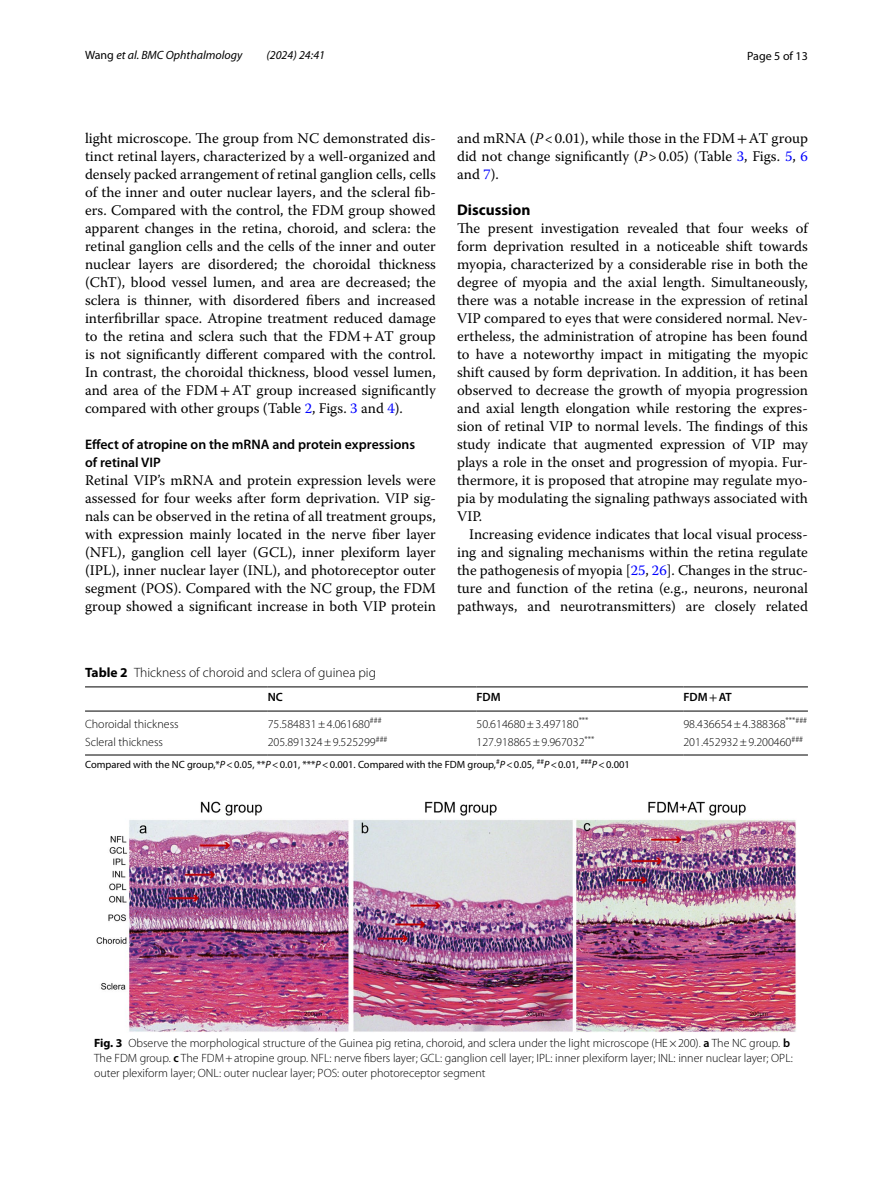
<style>
.page{position:relative;width:893px;height:1187px;background:#fff}
.page>*{position:absolute;margin:0;border:0;box-sizing:border-box;transform-origin:0 0}
.t1{font:700 15.45px "Myriad Pro";color:#000}
.t2{font:14.7px/18px "Warnock Pro";color:#000;text-align:justify}
.t3{font:600 13.8px/18px "Myriad Pro";color:#000}
.t4{font:300 13.5px "Myriad Pro";color:#000}
.t5{font:300 12px/15px "Myriad Pro";color:#000}
.t6{font:italic 12px "Myriad Pro";color:#000}
.t7{font:600 12px "Myriad Pro";color:#000}
.t8{font:12px "Myriad Pro";color:#000}
.t9{font:10.5px "Myriad Pro";color:#000}
.s1{font-style:normal}
.s2{font-family:"STIX"}
.s3{color:#00f}
.s4{font-weight:700}
.s5{font-style:italic}
.s6{font-family:"STIX";font-weight:400}
.s7{font-weight:600}
</style>
<div class="page">
<hr style="left:85px;top:686px;width:183px;height:1px;background:#000">
<hr style="left:85px;top:710px;width:183px;height:1px;background:#000">
<hr style="left:268px;top:686px;width:208px;height:1px;background:#000">
<hr style="left:268px;top:710px;width:208px;height:1px;background:#000">
<hr style="left:476px;top:686px;width:207px;height:1px;background:#000">
<hr style="left:476px;top:710px;width:207px;height:1px;background:#000">
<hr style="left:683px;top:686px;width:125px;height:1px;background:#000">
<hr style="left:683px;top:710px;width:125px;height:1px;background:#000">
<hr style="left:85px;top:754px;width:183px;height:1px;background:#000">
<hr style="left:268px;top:754px;width:208px;height:1px;background:#000">
<hr style="left:476px;top:754px;width:207px;height:1px;background:#000">
<hr style="left:683px;top:754px;width:125px;height:1px;background:#000">
<img style="left:96px;top:801px;width:701px;height:230px">
<p class="t6" style="left:85px;top:48px;width:159px"><span class="s1">Wang</span> et al. BMC Ophthalmology</p>
<p class="t6" style="left:266px;top:48px;width:60px">(2024) 24:41</p>
<p class="t8" style="left:747px;top:48px;width:62px">Page 5 of 13</p>
<p class="t2" style="left:85px;top:128px;width:352px">light microscope. The group from NC demonstrated dis&shy;tinct retinal layers, characterized by a well-organized and densely packed arrangement of retinal ganglion cells, cells of the inner and outer nuclear layers, and the scleral fib&shy;ers. Compared with the control, the FDM group showed apparent changes in the retina, choroid, and sclera: the retinal ganglion cells and the cells of the inner and outer nuclear layers are disordered; the choroidal thickness (ChT), blood vessel lumen, and area are decreased; the sclera is thinner, with disordered fibers and increased interfibrillar space. Atropine treatment reduced damage to the retina and sclera such that the FDM<span class="s2">+</span>AT group is not significantly different compared with the control.<br>In contrast, the choroidal thickness, blood vessel lumen, and area of the FDM<span class="s2">+</span>AT group increased significantly compared with other groups (Table <span class="s3">2</span>, Figs. <span class="s3">3</span> and <span class="s3">4</span>).</p>
<p class="t3" style="left:85px;top:435px;width:332px">Effect of atropine on the mRNA and protein expressions of retinal VIP</p>
<p class="t2" style="left:85px;top:470px;width:352px">Retinal VIP’s mRNA and protein expression levels were assessed for four weeks after form deprivation. VIP sig&shy;nals can be observed in the retina of all treatment groups, with expression mainly located in the nerve fiber layer (NFL), ganglion cell layer (GCL), inner plexiform layer (IPL), inner nuclear layer (INL), and photoreceptor outer segment (POS). Compared with the NC group, the FDM group showed a significant increase in both VIP protein</p>
<p class="t4" style="left:85px;top:665px;width:293px"><span class="s4">Table 2</span> Thickness of choroid and sclera of guinea pig</p>
<p class="t2" style="left:457px;top:128px;width:352px">and mRNA (<span class="s5">P</span>&lt;0.01), while those in the FDM<span class="s2">+</span>AT group did not change significantly (<span class="s5">P</span>&gt;0.05) (Table <span class="s3">3</span>, Figs. <span class="s3">5</span>, <span class="s3">6 </span>and <span class="s3">7</span>).</p>
<p class="t1" style="left:457px;top:199px;width:75px">Discussion</p>
<p class="t2" style="left:457px;top:219px;width:352px">The present investigation revealed that four weeks of form deprivation resulted in a noticeable shift towards myopia, characterized by a considerable rise in both the degree of myopia and the axial length. Simultaneously, there was a notable increase in the expression of retinal VIP compared to eyes that were considered normal. Nev&shy;ertheless, the administration of atropine has been found to have a noteworthy impact in mitigating the myopic shift caused by form deprivation. In addition, it has been observed to decrease the growth of myopia progression and axial length elongation while restoring the expres&shy;sion of retinal VIP to normal levels. The findings of this study indicate that augmented expression of VIP may plays a role in the onset and progression of myopia. Fur&shy;thermore, it is proposed that atropine may regulate myo&shy;pia by modulating the signaling pathways associated with VIP.</p>
<p class="t2" style="left:457px;top:525px;width:352px;text-indent:12px">Increasing evidence indicates that local visual process&shy;ing and signaling mechanisms within the retina regulate the pathogenesis of myopia [<span class="s3">25</span>, <span class="s3">26</span>]. Changes in the struc&shy;ture and function of the retina (e.g., neurons, neuronal pathways, and neurotransmitters) are closely related</p>
<p class="t7" style="left:268px;top:689px;width:17px">NC</p>
<p class="t7" style="left:476px;top:689px;width:26px">FDM</p>
<p class="t7" style="left:683px;top:689px;width:50px">FDM<span class="s6">+</span>AT</p>
<p class="t5" style="left:85px;top:716px;width:95px">Choroidal thickness</p>
<p class="t5" style="left:268px;top:716px;width:115px">75.584831±4.061680<sup>###</sup></p>
<p class="t5" style="left:476px;top:716px;width:114px">50.614680±3.497180<sup>***</sup></p>
<p class="t5" style="left:683px;top:716px;width:125px">98.436654±4.388368<sup>***###</sup></p>
<p class="t5" style="left:85px;top:735px;width:80px">Scleral thickness</p>
<p class="t5" style="left:268px;top:735px;width:121px">205.891324±9.525299<sup>###</sup></p>
<p class="t5" style="left:476px;top:735px;width:119px">127.918865±9.967032<sup>***</sup></p>
<p class="t5" style="left:683px;top:735px;width:121px">201.452932±9.200460<sup>###</sup></p>
<p class="t9" style="left:85px;top:757px;width:546px">Compared with the NC group,*<span class="s5">P</span>&lt;0.05, **<span class="s5">P</span>&lt;0.01, ***<span class="s5">P</span>&lt;0.001. Compared with the FDM group,<sup>#</sup><span class="s5">P</span>&lt;0.05, <sup>##</sup><span class="s5">P</span>&lt;0.01, <sup>###</sup><span class="s5">P</span>&lt;0.001</p>
<p class="t5" style="left:94px;top:1035px;width:700px"><span class="s4">Fig. 3</span> Observe the morphological structure of the Guinea pig retina, choroid, and sclera under the light microscope (HE×200). <span class="s7">a</span> The NC group. <span class="s7">b<br></span>The FDM group. <span class="s7">c</span> The FDM+atropine group. NFL: nerve fibers layer; GCL: ganglion cell layer; IPL: inner plexiform layer; INL: inner nuclear layer; OPL: outer plexiform layer; ONL: outer nuclear layer; POS: outer photoreceptor segment</p>
</div>
